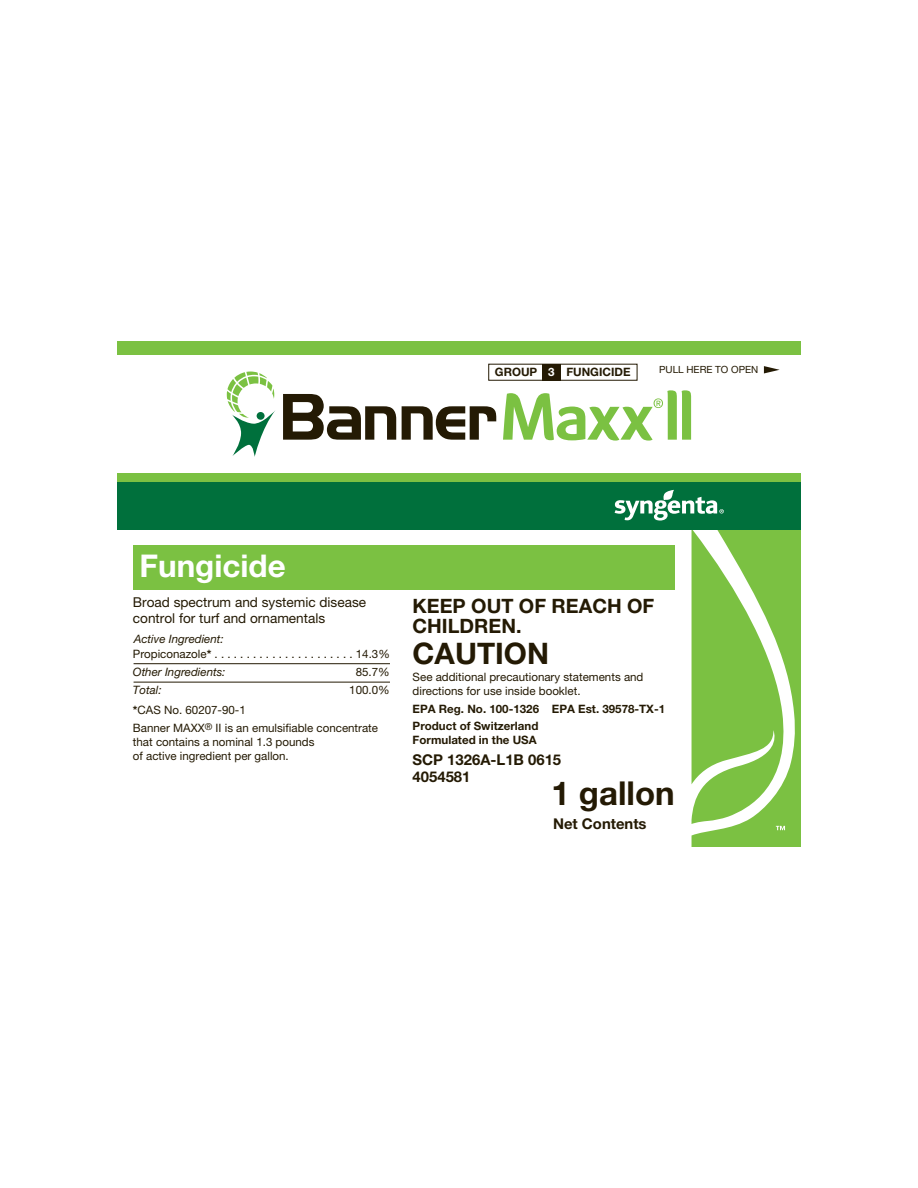
<style>
.page{position:relative;width:918px;height:1188px;background:#fff}
.page>*{position:absolute;margin:0;border:0;box-sizing:border-box;transform-origin:0 0}
.t1{font:700 33px "Helvetica Neue LT Pro";color:#241a04}
.t2{font:700 31.35px "Helvetica Neue LT Pro";color:#fff}
.t3{font:700 29.7px "Helvetica Neue LT Pro";color:#241a04}
.t4{font:700 19.8px/19.8px "Helvetica Neue LT Pro";color:#241a04}
.t5{font:700 14.85px/17.4px "Helvetica Neue LT Pro";color:#241a04}
.t6{font:13.65px/15.9px "Helvetica Neue LT Pro";color:#241a04}
.t7{font:11.55px/14.1px "Helvetica Neue LT Pro";color:#241a04}
.t8{font:700 11.55px/17.2px "Helvetica Neue LT Pro";color:#241a04}
.t9{font:italic 11.55px "Helvetica Neue LT Pro";color:#241a04}
.t10{font:9.9px "Helvetica Neue LT Pro";color:#241a04}
.s1{color:#fff}
.s2{font-style:italic}
.s3{font-weight:700}
</style>
<div class="page">
<div style="left:133px;top:545px;width:542px;height:44px;background:#7bc142"></div>
<div style="left:117px;top:341px;width:683px;height:14px;background:#7bc142"></div>
<div style="left:117px;top:481px;width:683px;height:49px;background:#00703c"></div>
<div style="left:117px;top:473px;width:683px;height:8px;background:#7bc142"></div>
<svg style="left:615px;top:490px;width:109px;height:31px"></svg>
<svg style="left:692px;top:530px;width:108px;height:316px"></svg>
<svg style="left:283px;top:394px;width:113px;height:46px"></svg>
<svg style="left:402px;top:406px;width:94px;height:34px"></svg>
<svg style="left:227px;top:372px;width:48px;height:85px"></svg>
<svg style="left:503px;top:390px;width:188px;height:51px"></svg>
<hr style="left:134px;top:663px;width:256px;height:1px;background:#241a04">
<hr style="left:134px;top:682px;width:256px;height:1px;background:#241a04">
<svg style="left:764px;top:366px;width:16px;height:7px"></svg>
<div style="left:542px;top:364px;width:19px;height:16px;background:#241a04"></div>
<p class="t8" style="left:495px;top:365px;width:137px">GROUP <span class="s1">3</span> FUNGICIDE</p>
<p class="t10" style="left:659px;top:366px;width:101px">PULL HERE TO OPEN</p>
<h2 class="t2" style="left:140px;top:553px;width:148px">Fungicide</h2>
<p class="t6" style="left:133px;top:596px;width:235px">Broad spectrum and systemic disease control for turf and ornamentals</p>
<p class="t7" style="left:133px;top:632px;width:258px;line-height:14.9px"><span class="s2">Active Ingredient:<br></span>Propiconazole<span class="s3">*</span> . . . . . . . . . . . . . . . . . . . . . . 14.3%</p>
<p class="t9" style="left:133px;top:667px;width:94px">Other Ingredients:</p>
<p class="t7" style="left:356px;top:666px;width:36px">85.7%</p>
<p class="t9" style="left:133px;top:685px;width:30px">Total:</p>
<p class="t7" style="left:349px;top:684px;width:42px">100.0%</p>
<p class="t7" style="left:133px;top:702px;width:247px;line-height:18.1px"><span class="s3">*</span>CAS No. 60207-90-1<br>Banner MAXX<sup>®</sup> II is an emulsifiable concentrate</p>
<p class="t7" style="left:133px;top:736px;width:183px">that contains a nominal 1.3 pounds of active ingredient per gallon.</p>
<h3 class="t4" style="left:413px;top:598px;width:243px">KEEP OUT OF REACH OF<br>CHILDREN.</h3>
<h3 class="t3" style="left:413px;top:642px;width:138px">CAUTION</h3>
<p class="t7" style="left:413px;top:671px;width:232px">See additional precautionary statements and directions for use inside booklet.</p>
<p class="t8" style="left:413px;top:701px;width:254px">EPA Reg. No. 100-1326 EPA Est. 39578-TX-1<br>Product of Switzerland</p>
<p class="t8" style="left:413px;top:733px;width:126px">Formulated in the USA</p>
<p class="t5" style="left:413px;top:752px;width:150px">SCP 1326A-L1B 0615<br>4054581</p>
<h1 class="t1" style="left:551px;top:781px;width:125px">1 gallon</h1>
<p class="t5" style="left:553px;top:816px;width:95px">Net Contents</p>
</div>
